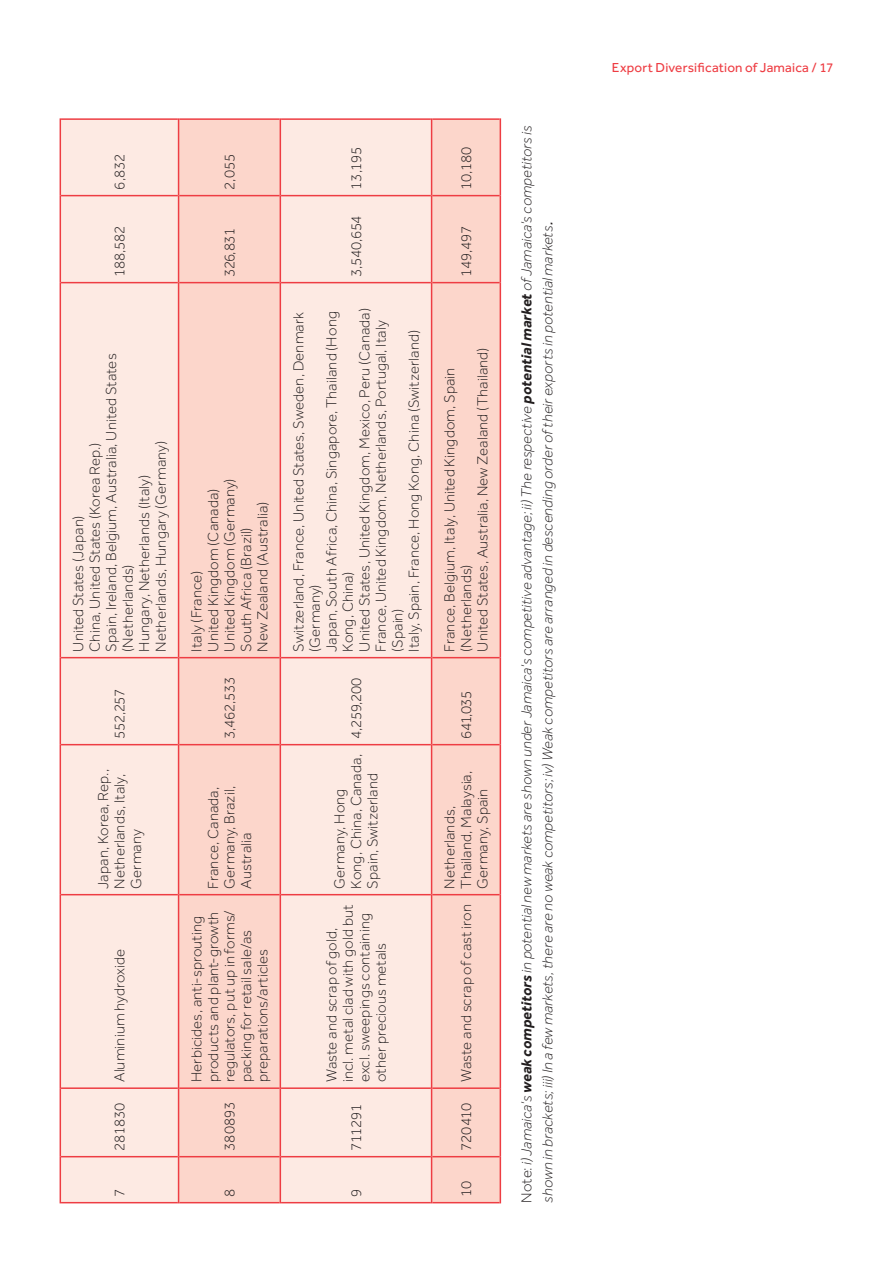
<style>
.page{position:relative;width:892px;height:1263px;background:#fff}
.page>*{position:absolute;margin:0;border:0;box-sizing:border-box;transform-origin:0 0}
.TB{font:300 15px/16.5px "Effra";letter-spacing:.01em;color:#231f20}
.TFS{font:italic 300 15px/21px "Effra";letter-spacing:.01em;color:#231f20}
.t1{font:13.5px "Effra";letter-spacing:.015em;color:#ee3d43}
.s1{font-style:normal}
.s2{font-weight:700}
.s3{font-weight:400}
</style>
<div class="page">
<div style="left:61px;top:120px;width:117px;height:1082px;background:#fdeae3"></div>
<svg style="left:179px;top:120px;width:321px;height:1082px;background:#fcded5"></svg>
<hr style="left:61px;top:1156px;width:117px;height:1px;background:#ee3d43">
<hr style="left:61px;top:1087px;width:117px;height:2px;background:#ee3d43">
<hr style="left:61px;top:894px;width:117px;height:1px;background:#ee3d43">
<hr style="left:61px;top:744px;width:117px;height:1px;background:#ee3d43">
<hr style="left:61px;top:657px;width:117px;height:1px;background:#ee3d43">
<hr style="left:61px;top:282px;width:117px;height:1px;background:#ee3d43">
<hr style="left:61px;top:195px;width:117px;height:1px;background:#ee3d43">
<hr style="left:179px;top:1156px;width:101px;height:1px;background:#ee3d43">
<hr style="left:179px;top:1087px;width:101px;height:2px;background:#ee3d43">
<hr style="left:179px;top:894px;width:101px;height:1px;background:#ee3d43">
<hr style="left:179px;top:744px;width:101px;height:1px;background:#ee3d43">
<hr style="left:179px;top:657px;width:101px;height:1px;background:#ee3d43">
<hr style="left:179px;top:282px;width:101px;height:1px;background:#ee3d43">
<hr style="left:179px;top:195px;width:101px;height:1px;background:#ee3d43">
<hr style="left:281px;top:1156px;width:150px;height:1px;background:#ee3d43">
<hr style="left:281px;top:1087px;width:150px;height:2px;background:#ee3d43">
<hr style="left:281px;top:894px;width:150px;height:1px;background:#ee3d43">
<hr style="left:281px;top:744px;width:150px;height:1px;background:#ee3d43">
<hr style="left:281px;top:657px;width:150px;height:1px;background:#ee3d43">
<hr style="left:281px;top:282px;width:150px;height:1px;background:#ee3d43">
<hr style="left:281px;top:195px;width:150px;height:1px;background:#ee3d43">
<hr style="left:432px;top:1156px;width:68px;height:1px;background:#ee3d43">
<hr style="left:432px;top:1087px;width:68px;height:2px;background:#ee3d43">
<hr style="left:432px;top:894px;width:68px;height:1px;background:#ee3d43">
<hr style="left:432px;top:744px;width:68px;height:1px;background:#ee3d43">
<hr style="left:432px;top:657px;width:68px;height:1px;background:#ee3d43">
<hr style="left:432px;top:282px;width:68px;height:1px;background:#ee3d43">
<hr style="left:432px;top:195px;width:68px;height:1px;background:#ee3d43">
<hr style="left:61px;top:1202px;width:117px;height:1px;background:#ee3d43">
<hr style="left:61px;top:118px;width:117px;height:2px;background:#ee3d43">
<hr style="left:281px;top:1202px;width:150px;height:1px;background:#ee3d43">
<hr style="left:281px;top:118px;width:150px;height:2px;background:#ee3d43">
<hr style="left:60px;top:1157px;width:1px;height:46px;background:#ee3d43">
<hr style="left:60px;top:1088px;width:1px;height:69px;background:#ee3d43">
<hr style="left:60px;top:895px;width:1px;height:193px;background:#ee3d43">
<hr style="left:60px;top:745px;width:1px;height:150px;background:#ee3d43">
<hr style="left:60px;top:658px;width:1px;height:87px;background:#ee3d43">
<hr style="left:60px;top:283px;width:1px;height:375px;background:#ee3d43">
<hr style="left:60px;top:196px;width:1px;height:87px;background:#ee3d43">
<hr style="left:60px;top:118px;width:1px;height:78px;background:#ee3d43">
<hr style="left:178px;top:1157px;width:1px;height:46px;background:#ee3d43">
<hr style="left:179px;top:1202px;width:101px;height:1px;background:#ee3d43">
<hr style="left:178px;top:1088px;width:1px;height:69px;background:#ee3d43">
<hr style="left:178px;top:895px;width:1px;height:193px;background:#ee3d43">
<hr style="left:178px;top:745px;width:1px;height:150px;background:#ee3d43">
<hr style="left:178px;top:658px;width:1px;height:87px;background:#ee3d43">
<hr style="left:178px;top:283px;width:1px;height:375px;background:#ee3d43">
<hr style="left:178px;top:196px;width:1px;height:87px;background:#ee3d43">
<hr style="left:178px;top:118px;width:1px;height:78px;background:#ee3d43">
<hr style="left:179px;top:118px;width:101px;height:2px;background:#ee3d43">
<hr style="left:280px;top:1157px;width:1px;height:46px;background:#ee3d43">
<hr style="left:280px;top:1088px;width:1px;height:69px;background:#ee3d43">
<hr style="left:280px;top:895px;width:1px;height:193px;background:#ee3d43">
<hr style="left:280px;top:745px;width:1px;height:150px;background:#ee3d43">
<hr style="left:280px;top:658px;width:1px;height:87px;background:#ee3d43">
<hr style="left:280px;top:283px;width:1px;height:375px;background:#ee3d43">
<hr style="left:280px;top:196px;width:1px;height:87px;background:#ee3d43">
<hr style="left:280px;top:118px;width:1px;height:78px;background:#ee3d43">
<hr style="left:431px;top:1157px;width:1px;height:46px;background:#ee3d43">
<hr style="left:432px;top:1202px;width:68px;height:1px;background:#ee3d43">
<hr style="left:431px;top:1088px;width:1px;height:69px;background:#ee3d43">
<hr style="left:431px;top:895px;width:1px;height:193px;background:#ee3d43">
<hr style="left:431px;top:745px;width:1px;height:150px;background:#ee3d43">
<hr style="left:431px;top:658px;width:1px;height:87px;background:#ee3d43">
<hr style="left:431px;top:283px;width:1px;height:375px;background:#ee3d43">
<hr style="left:431px;top:196px;width:1px;height:87px;background:#ee3d43">
<hr style="left:431px;top:118px;width:1px;height:78px;background:#ee3d43">
<hr style="left:432px;top:118px;width:68px;height:2px;background:#ee3d43">
<hr style="left:500px;top:1157px;width:1px;height:46px;background:#ee3d43">
<hr style="left:500px;top:1088px;width:1px;height:69px;background:#ee3d43">
<hr style="left:500px;top:895px;width:1px;height:193px;background:#ee3d43">
<hr style="left:500px;top:745px;width:1px;height:150px;background:#ee3d43">
<hr style="left:500px;top:658px;width:1px;height:87px;background:#ee3d43">
<hr style="left:500px;top:283px;width:1px;height:375px;background:#ee3d43">
<hr style="left:500px;top:196px;width:1px;height:87px;background:#ee3d43">
<hr style="left:500px;top:118px;width:1px;height:78px;background:#ee3d43">
<p class="TB" style="left:111px;top:190px;width:38px;rotate:-90deg">6,832</p>
<p class="TB" style="left:111px;top:277px;width:53px;rotate:-90deg">188,582</p>
<p class="TB" style="left:221px;top:190px;width:37px;rotate:-90deg">2,055</p>
<p class="TB" style="left:221px;top:277px;width:50px;rotate:-90deg">326,831</p>
<p class="TB" style="left:103px;top:652px;width:300px;rotate:-90deg">Spain, Ireland, Belgium, Australia, United States (Netherlands)</p>
<p class="TB" style="left:153px;top:652px;width:212px;rotate:-90deg">Netherlands, Hungary (Germany)</p>
<p class="TB" style="left:87px;top:652px;width:210px;rotate:-90deg">China, United States (Korea Rep.)</p>
<p class="TB" style="left:136px;top:652px;width:178px;rotate:-90deg">Hungary, Netherlands (Italy)</p>
<p class="TB" style="left:70px;top:652px;width:138px;rotate:-90deg">United States (Japan)</p>
<p class="TB" style="left:111px;top:739px;width:52px;rotate:-90deg">552,257</p>
<p class="TB" style="left:95px;top:889px;width:121px;rotate:-90deg">Japan, Korea, Rep.,<br>Netherlands, Italy,<br>Germany</p>
<p class="TB" style="left:111px;top:1082px;width:135px;rotate:-90deg">Aluminium hydroxide</p>
<p class="TB" style="left:111px;top:1151px;width:49px;rotate:-90deg">281830</p>
<p class="TB" style="left:111px;top:1197px;width:10px;rotate:-90deg">7</p>
<p class="TB" style="left:205px;top:652px;width:164px;rotate:-90deg">United Kingdom (Canada)</p>
<p class="TB" style="left:221px;top:652px;width:175px;rotate:-90deg">United Kingdom (Germany)</p>
<p class="TB" style="left:254px;top:652px;width:151px;rotate:-90deg">New Zealand (Australia)</p>
<p class="TB" style="left:238px;top:652px;width:126px;rotate:-90deg">South Africa (Brazil)</p>
<p class="TB" style="left:188px;top:652px;width:82px;rotate:-90deg">Italy (France)</p>
<p class="TB" style="left:221px;top:739px;width:63px;rotate:-90deg">3,462,533</p>
<p class="TB" style="left:205px;top:889px;width:104px;text-align:justify;rotate:-90deg">France, Canada, Germany, Brazil, Australia</p>
<p class="TB" style="left:188px;top:1082px;width:174px;rotate:-90deg">Herbicides, anti-sprouting products and plant-growth regulators, put up in forms/ packing for retail sale/as preparations/articles</p>
<p class="TB" style="left:221px;top:1151px;width:50px;rotate:-90deg">380893</p>
<p class="TB" style="left:221px;top:1197px;width:10px;rotate:-90deg">8</p>
<p class="TB" style="left:348px;top:190px;width:44px;rotate:-90deg">13,195</p>
<p class="TB" style="left:348px;top:277px;width:63px;rotate:-90deg">3,540,654</p>
<p class="TB" style="left:290px;top:652px;width:341px;rotate:-90deg">Switzerland, France, United States, Sweden, Denmark (Germany)</p>
<p class="TB" style="left:323px;top:652px;width:342px;rotate:-90deg">Japan, South Africa, China, Singapore, Thailand (Hong<br>Kong, China)</p>
<p class="TB" style="left:356px;top:652px;width:345px;rotate:-90deg">United States, United Kingdom, Mexico, Peru (Canada)</p>
<p class="TB" style="left:373px;top:652px;width:333px;rotate:-90deg">France, United Kingdom, Netherlands, Portugal, Italy (Spain)</p>
<p class="TB" style="left:406px;top:652px;width:323px;rotate:-90deg">Italy, Spain, France, Hong Kong, China (Switzerland)</p>
<p class="TB" style="left:348px;top:739px;width:62px;rotate:-90deg">4,259,200</p>
<p class="TB" style="left:331px;top:889px;width:136px;rotate:-90deg">Germany, Hong<br>Kong, China, Canada,<br>Spain, Switzerland</p>
<p class="TB" style="left:323px;top:1082px;width:179px;rotate:-90deg">Waste and scrap of gold, incl. metal clad with gold but excl. sweepings containing other precious metals</p>
<p class="TB" style="left:348px;top:1151px;width:48px;rotate:-90deg">711291</p>
<p class="TB" style="left:348px;top:1197px;width:10px;rotate:-90deg">9</p>
<p class="TB" style="left:458px;top:190px;width:44px;rotate:-90deg">10,180</p>
<p class="TB" style="left:458px;top:277px;width:53px;rotate:-90deg">149,497</p>
<p class="TB" style="left:474px;top:652px;width:305px;rotate:-90deg">United States, Australia, New Zealand (Thailand)</p>
<p class="TB" style="left:441px;top:652px;width:286px;rotate:-90deg">France, Belgium, Italy, United Kingdom, Spain (Netherlands)</p>
<p class="TB" style="left:458px;top:739px;width:49px;rotate:-90deg">641,035</p>
<p class="TB" style="left:441px;top:889px;width:119px;rotate:-90deg">Netherlands,<br>Thailand, Malaysia,<br>Germany, Spain</p>
<p class="TB" style="left:458px;top:1082px;width:179px;rotate:-90deg">Waste and scrap of cast iron</p>
<p class="TB" style="left:458px;top:1151px;width:49px;rotate:-90deg">720410</p>
<p class="TB" style="left:458px;top:1197px;width:17px;rotate:-90deg">10</p>
<p class="TFS" style="left:516px;top:1203px;width:1078px;rotate:-90deg"><span class="s1">Note:</span> i) Jamaica’s <span class="s2">weak competitors</span> in potential new markets are shown under Jamaica’s competitive advantage; ii) The respective <span class="s2">potential market</span> of Jamaica’s competitors is shown in brackets; iii) In a few markets, there are no weak competitors; iv) Weak competitors are arranged in descending order of their exports in potential markets<span class="s3">.</span></p>
<p class="t1" style="left:612px;top:59px;width:223px">Export Diversification of Jamaica / 17</p>
</div>
